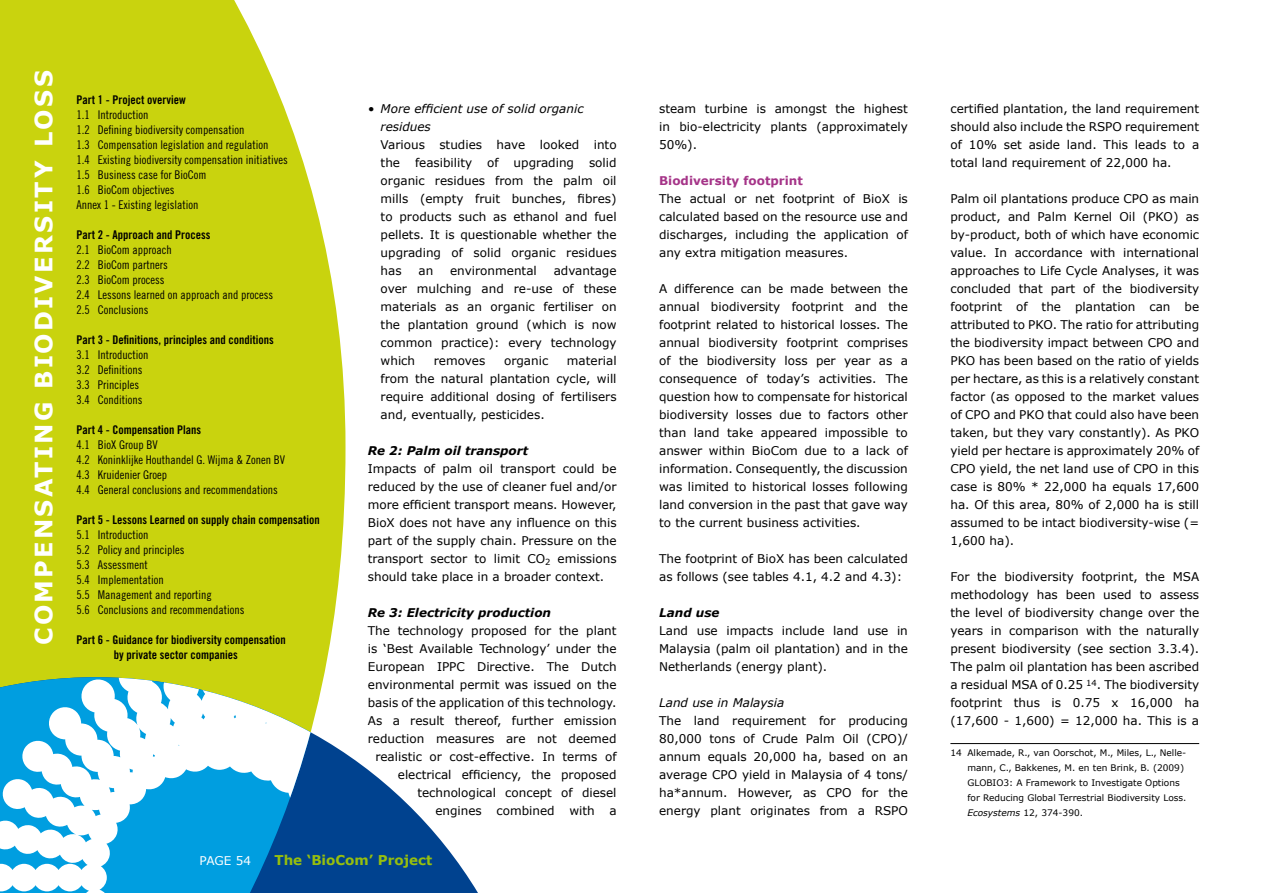
<style>
.page{position:relative;width:1263px;height:893px;background:#fff}
.page>*{position:absolute;margin:0;border:0;box-sizing:border-box;transform-origin:0 0}
.t1{font:700 24px "Verdana";letter-spacing:.095em;color:#fff}
.t2{font:700 13.5px "Verdana";color:#97bf0d}
.t3{font:12px/18px "Verdana";color:#000;text-align:justify}
.t4{font:12px/15px "Trade Gothic Cond Eighteen";color:#000}
.t5{font:12px/15px "Trade Gothic Bold Cond Twenty";color:#000}
.t6{font:italic 12px/18px "Verdana";color:#000}
.t7{font:italic 700 12px "Verdana";color:#000}
.t8{font:700 12px "Verdana";color:#a53488}
.t9{font:12px "Verdana";color:#fff}
.t10{font:9px/15px "Verdana";color:#000}
.s1{font-style:italic}
</style>
<div class="page">
<svg style="left:0;top:0;width:345px;height:677px;fill:#c9d30e"></svg>
<svg style="left:311px;top:677px;width:167px;height:216px"></svg>
<svg style="left:0;top:677px;width:311px;height:216px"></svg>
<hr style="left:950px;top:743px;width:249px;height:1px;background:#000">
<h1 class="t1" style="left:28px;top:645px;width:576px;rotate:-90deg">COMPENSATING BIODIVERSITY LOSS</h1>
<p class="t5" style="left:77px;top:92px;width:111px">Part 1 - Project overview</p>
<p class="t4" style="left:77px;top:107px;width:213px">1.1 Introduction<br>1.2 Defining biodiversity compensation<br>1.3 Compensation legislation and regulation<br>1.4 Existing biodiversity compensation initiatives 1.5 Business case for BioCom<br>1.6 BioCom objectives<br>Annex 1 - Existing legislation</p>
<p class="t5" style="left:77px;top:227px;width:135px">Part 2 - Approach and Process</p>
<p class="t4" style="left:77px;top:242px;width:198px">2.1 BioCom approach<br>2.2 BioCom partners<br>2.3 BioCom process<br>2.4 Lessons learned on approach and process<br>2.5 Conclusions</p>
<p class="t5" style="left:77px;top:332px;width:199px">Part 3 - Definitions, principles and conditions</p>
<p class="t4" style="left:77px;top:347px;width:73px">3.1 Introduction<br>3.2 Definitions<br>3.3 Principles<br>3.4 Conditions</p>
<p class="t5" style="left:77px;top:422px;width:126px">Part 4 - Compensation Plans</p>
<p class="t4" style="left:77px;top:437px;width:210px">4.1 BioX Group BV<br>4.2 Koninklijke Houthandel G. Wijma &amp; Zonen BV<br>4.3 Kruidenier Groep<br>4.4 General conclusions and recommendations</p>
<p class="t5" style="left:77px;top:512px;width:245px">Part 5 - Lessons Learned on supply chain compensation</p>
<p class="t4" style="left:77px;top:527px;width:169px">5.1 Introduction<br>5.2 Policy and principles<br>5.3 Assessment<br>5.4 Implementation<br>5.5 Management and reporting<br>5.6 Conclusions and recommendations</p>
<p class="t5" style="left:114px;top:632px;width:173px;text-indent:-37px">Part 6 - Guidance for biodiversity compensation by private sector companies</p>
<p class="t6" style="left:381px;top:99px;width:205px;text-indent:-13px">• More efficient use of solid organic residues</p>
<p class="t3" style="left:381px;top:135px;width:237px">Various studies have looked into the feasibility of upgrading solid organic residues from the palm oil mills (empty fruit bunches, fibres) to products such as ethanol and fuel pellets. It is questionable whether the upgrading of solid organic residues has</p>
<p class="t3" style="left:381px;top:261px;width:238px;text-indent:173px">advantage over mulching and re-use of these materials as an organic fertiliser on the plantation ground (which is now common practice): every technology which</p>
<p class="t3" style="left:418px;top:261px;width:16px">an</p>
<p class="t3" style="left:450px;top:261px;width:88px">environmental</p>
<p class="t3" style="left:381px;top:351px;width:238px;text-indent:186px">material from the natural plantation cycle, will require additional dosing of fertilisers and, eventually, pesticides.</p>
<p class="t7" style="left:368px;top:442px;width:162px">Re 2: Palm oil transport</p>
<p class="t3" style="left:368px;top:459px;width:250px">Impacts of palm oil transport could be reduced by the use of cleaner fuel and/or more efficient transport means. However, BioX does not have any influence on this part of the supply chain. Pressure on the transport sector to limit CO<sub>2</sub> emissions should take place in a broader context.</p>
<p class="t7" style="left:368px;top:604px;width:185px">Re 3: Electricity production</p>
<p class="t3" style="left:368px;top:621px;width:250px;text-align:right">The technology proposed for the plant is ‘Best Available Technology’ under the European IPPC Directive. The Dutch environmental permit was issued on the basis of the application of this technology.<br>As a result thereof, further emission reduction measures are not deemed realistic or cost-effective. In terms of electrical efficiency, the proposed technological concept of diesel engines combined with a</p>
<p class="t3" style="left:434px;top:351px;width:53px">removes</p>
<p class="t3" style="left:504px;top:351px;width:46px">organic</p>
<p class="t9" style="left:199px;top:853px;width:53px">page 54</p>
<p class="t2" style="left:274px;top:851px;width:159px">The ‘BioCom’ Project</p>
<p class="t3" style="left:659px;top:99px;width:250px">steam turbine is amongst the highest in bio-electricity plants (approximately 50%).</p>
<p class="t8" style="left:659px;top:172px;width:145px">Biodiversity footprint</p>
<p class="t3" style="left:659px;top:189px;width:250px">The actual or net footprint of BioX is calculated based on the resource use and discharges, including the application of any extra mitigation measures.</p>
<p class="t3" style="left:659px;top:279px;width:250px">A difference can be made between the annual biodiversity footprint and the footprint related to historical losses. The annual biodiversity footprint comprises of the biodiversity loss per year as a consequence of today’s activities. The question how to compensate for historical biodiversity losses due to factors other than land take appeared impossible to answer within BioCom due to a lack of information. Consequently, the discussion was limited to historical losses following land conversion in the past that gave way to the current business activities.</p>
<p class="t3" style="left:659px;top:549px;width:250px">The footprint of BioX has been calculated as follows (see tables 4.1, 4.2 and 4.3):</p>
<p class="t7" style="left:659px;top:604px;width:62px">Land use</p>
<p class="t3" style="left:659px;top:621px;width:250px">Land use impacts include land use in Malaysia (palm oil plantation) and in the Netherlands (energy plant).</p>
<p class="t6" style="left:659px;top:693px;width:127px">Land use in Malaysia</p>
<p class="t3" style="left:659px;top:711px;width:250px">The land requirement for producing 80,000 tons of Crude Palm Oil (CPO)/ annum equals 20,000 ha, based on an average CPO yield in Malaysia of 4 tons/ ha*annum. However, as CPO for the energy plant originates from a RSPO</p>
<p class="t3" style="left:950px;top:99px;width:250px">certified plantation, the land requirement should also include the RSPO requirement of 10% set aside land. This leads to a total land requirement of 22,000 ha.</p>
<p class="t3" style="left:950px;top:189px;width:250px">Palm oil plantations produce CPO as main product, and Palm Kernel Oil (PKO) as by-product, both of which have economic value. In accordance with international approaches to Life Cycle Analyses, it was concluded that part of the biodiversity footprint of the plantation can be attributed to PKO. The ratio for attributing the biodiversity impact between CPO and PKO has been based on the ratio of yields per hectare, as this is a relatively constant factor (as opposed to the market values of CPO and PKO that could also have been taken, but they vary constantly). As PKO yield per hectare is approximately 20% of CPO yield, the net land use of CPO in this case is 80% * 22,000 ha equals 17,600 ha. Of this area, 80% of 2,000 ha is still assumed to be intact biodiversity-wise (= 1,600 ha).</p>
<p class="t3" style="left:950px;top:567px;width:250px">For the biodiversity footprint, the MSA methodology has been used to assess the level of biodiversity change over the years in comparison with the naturally present biodiversity (see section 3.3.4).<br>The palm oil plantation has been ascribed a residual MSA of 0.25 <sup>14</sup>. The biodiversity footprint thus is 0.75 x 16,000 ha (17,600 - 1,600) = 12,000 ha. This is a</p>
<p class="t10" style="left:967px;top:746px;width:220px;text-indent:-17px">14 Alkemade, R., van Oorschot, M., Miles, L., Nelle&shy;mann, C., Bakkenes, M. en ten Brink, B. (2009)<br>GLOBIO3: A Framework to Investigate Options for Reducing Global Terrestrial Biodiversity Loss.<br><span class="s1">Ecosystems</span> 12, 374-390.</p>
</div>
